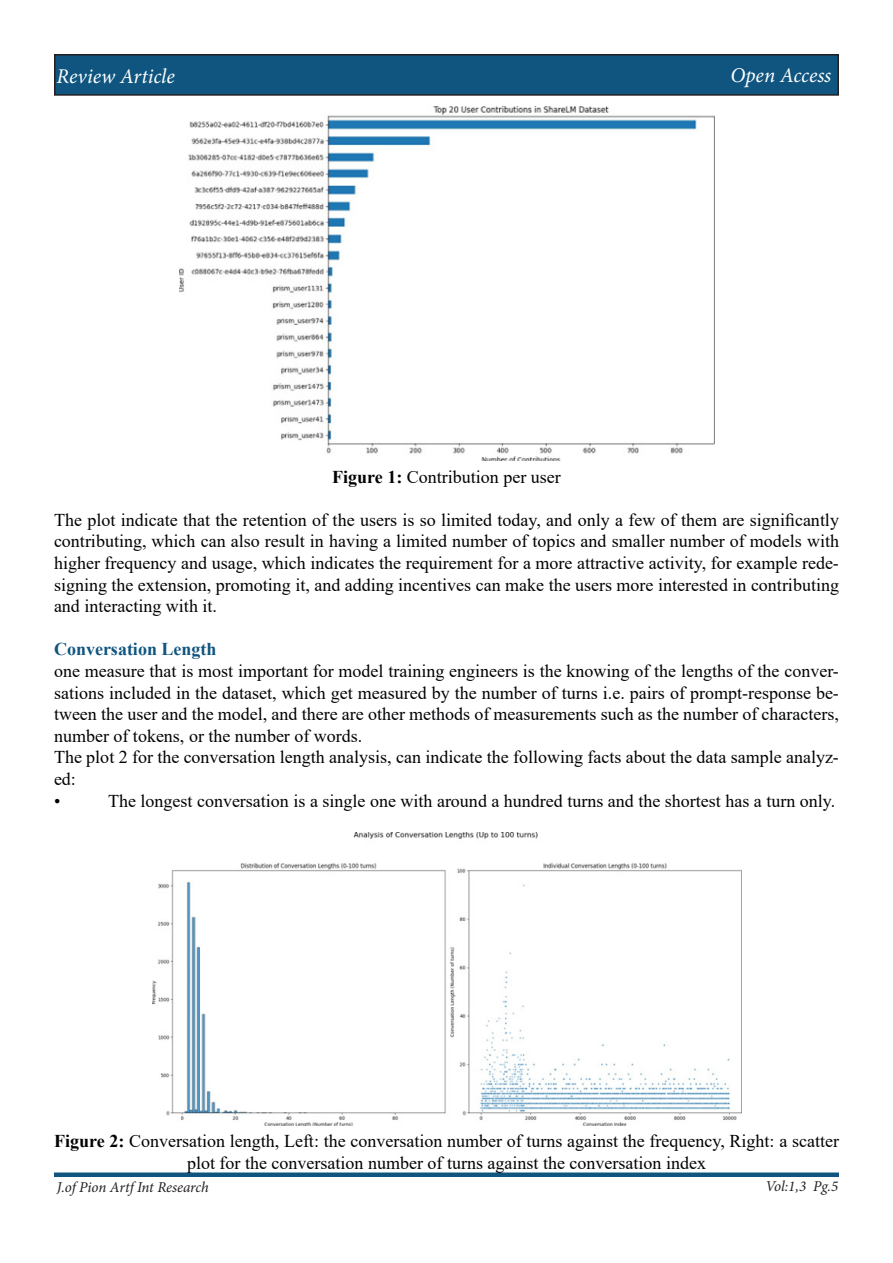
<style>
.page{position:relative;width:893px;height:1263px;background:#fff}
.page>*{position:absolute;margin:0;border:0;box-sizing:border-box;transform-origin:0 0}
.t1{font:italic 21px "Minion Pro";letter-spacing:-.005em;color:#fff}
.t2{font:18px/21.6px "Times New Roman";color:#010204;text-align:justify}
.t3{font:700 18px "Times New Roman";color:#0f5580}
.t4{font:italic 15px "Minion Pro";letter-spacing:-.01em;color:#231f20}
.s1{font-weight:700}
</style>
<div class="page">
<div style="left:55px;top:55px;width:783px;height:40px;background:#0f5580"></div>
<div style="left:54px;top:54px;width:785px;height:42px;border:2px solid #231f20"></div>
<div style="left:54px;top:1172px;width:785px;height:5px;background:#0f5580"></div>
<img style="left:179px;top:106px;width:535px;height:355px">
<img style="left:152px;top:832px;width:589px;height:294px">
<p class="t1" style="left:57px;top:62px;width:120px">Review Article</p>
<p class="t1" style="left:730px;top:61px;width:102px">Open Access</p>
<p class="t2" style="left:332px;top:465px;width:230px"><span class="s1">Figure 1:</span> Contribution per user</p>
<p class="t2" style="left:54px;top:508px;width:786px">The plot indicate that the retention of the users is so limited today, and only a few of them are significantly contributing, which can also result in having a limited number of topics and smaller number of models with higher frequency and usage, which indicates the requirement for a more attractive activity, for example rede&shy;signing the extension, promoting it, and adding incentives can make the users more interested in contributing and interacting with it.</p>
<p class="t3" style="left:54px;top:636px;width:164px">Conversation Length</p>
<p class="t2" style="left:54px;top:660px;width:786px">one measure that is most important for model training engineers is the knowing of the lengths of the conver&shy;sations included in the dataset, which get measured by the number of turns i.e. pairs of prompt-response be&shy;tween the user and the model, and there are other methods of measurements such as the number of characters, number of tokens, or the number of words.</p>
<p class="t2" style="left:54px;top:746px;width:786px">The plot 2 for the conversation length analysis, can indicate the following facts about the data sample analyz&shy;ed:</p>
<p class="t2" style="left:54px;top:789px;width:8px">•</p>
<p class="t2" style="left:108px;top:789px;width:729px">The longest conversation is a single one with around a hundred turns and the shortest has a turn only.</p>
<p class="t2" style="left:54px;top:1130px;width:786px;text-align:center"><span class="s1">Figure 2:</span> Conversation length, Left: the conversation number of turns against the frequency, Right: a scatter plot for the conversation number of turns against the conversation index</p>
<p class="t4" style="left:57px;top:1177px;width:153px">J.of Pion Artf Int Research</p>
<p class="t4" style="left:765px;top:1176px;width:74px">Vol:1,3 Pg.5</p>
</div>
